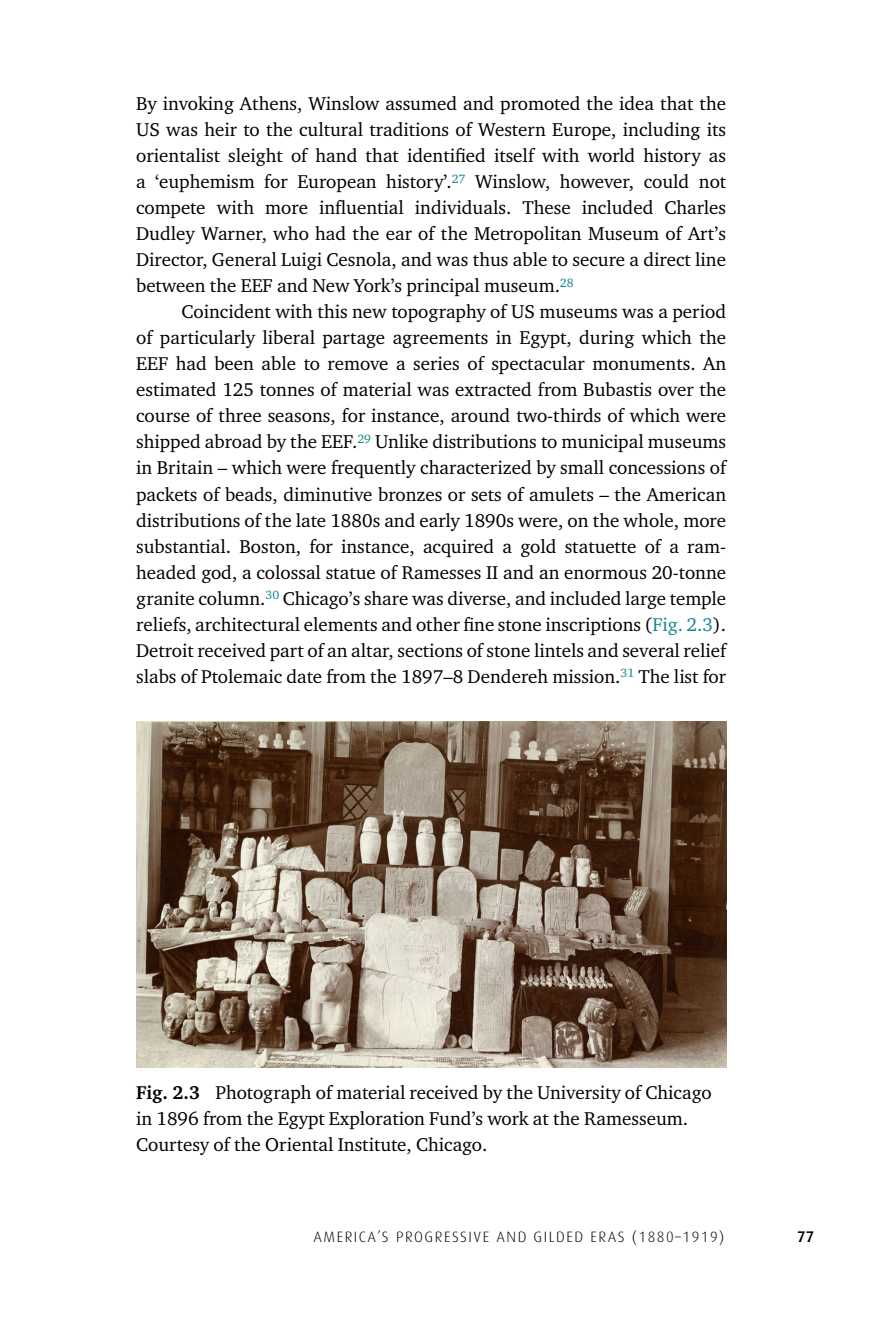
<style>
.page{position:relative;width:885px;height:1327px;background:#fff}
.page>*{position:absolute;margin:0;border:0;box-sizing:border-box;transform-origin:0 0}
._05MainTextIndent{font:19px/26px "Charter ITC Std";color:#000;text-align:justify}
._04MainTextFullOutFO{font:19px/26px "Charter ITC Std";color:#000;text-align:justify}
._00CaptionStyle{font:19px/26px "Charter ITC Std";color:#000}
.t1{font:500 15.4px "Dax";color:#000}
.t2{font:300 15px "Dax";letter-spacing:.1em;color:#000}
.s1{color:#12888f}
.s2{font-weight:700}
</style>
<div class="page">
<img style="left:136px;top:721px;width:590px;height:346px">
<p class="_04MainTextFullOutFO" style="left:136px;top:91px;width:591px">By invoking Athens, Winslow assumed and promoted the idea that the US was heir to the cultural traditions of Western Europe, including its orientalist sleight of hand that identified itself with world history as a ‘euphemism for European history’.<sup>27</sup> Winslow, however, could not compete with more influential individuals. These included Charles Dudley Warner, who had the ear of the Metropolitan Museum of Art’s Director, General Luigi Cesnola, and was thus able to secure a direct line between the EEF and New York’s principal museum.<sup>28</sup></p>
<p class="_05MainTextIndent" style="left:136px;top:299px;width:591px;text-indent:45px">Coincident with this new topography of US museums was a period of particularly liberal partage agreements in Egypt, during which the EEF had been able to remove a series of spectacular monuments. An estimated 125 tonnes of material was extracted from Bubastis over the course of three seasons, for instance, around two-thirds of which were shipped abroad by the EEF.<sup>29</sup> Unlike distributions to municipal museums in Britain – which were frequently characterized by small concessions of packets of beads, diminutive bronzes or sets of amulets – the American distributions of the late 1880s and early 1890s were, on the whole, more substantial. Boston, for instance, acquired a gold statuette of a ram&shy;headed god, a colossal statue of Ramesses II and an enormous 20-tonne granite column.<sup>30</sup> Chicago’s share was diverse, and included large temple reliefs, architectural elements and other fine stone inscriptions (<span class="s1">Fig. 2.3</span>).<br>Detroit received part of an altar, sections of stone lintels and several relief slabs of Ptolemaic date from the 1897–8 Dendereh mission.<sup>31</sup> The list for</p>
<p class="_00CaptionStyle" style="left:136px;top:1079px;width:577px"><span class="s2">Fig. 2.3</span> Photograph of material received by the University of Chicago in 1896 from the Egypt Exploration Fund’s work at the Ramesseum.<br>Courtesy of the Oriental Institute, Chicago.</p>
<p class="t2" style="left:313px;top:1228px;width:412px">AMERICA’S PROGRESSIVE AND GILDED ERAS (1880–1919)</p>
<p class="t1" style="left:797px;top:1228px;width:19px">77</p>
</div>
